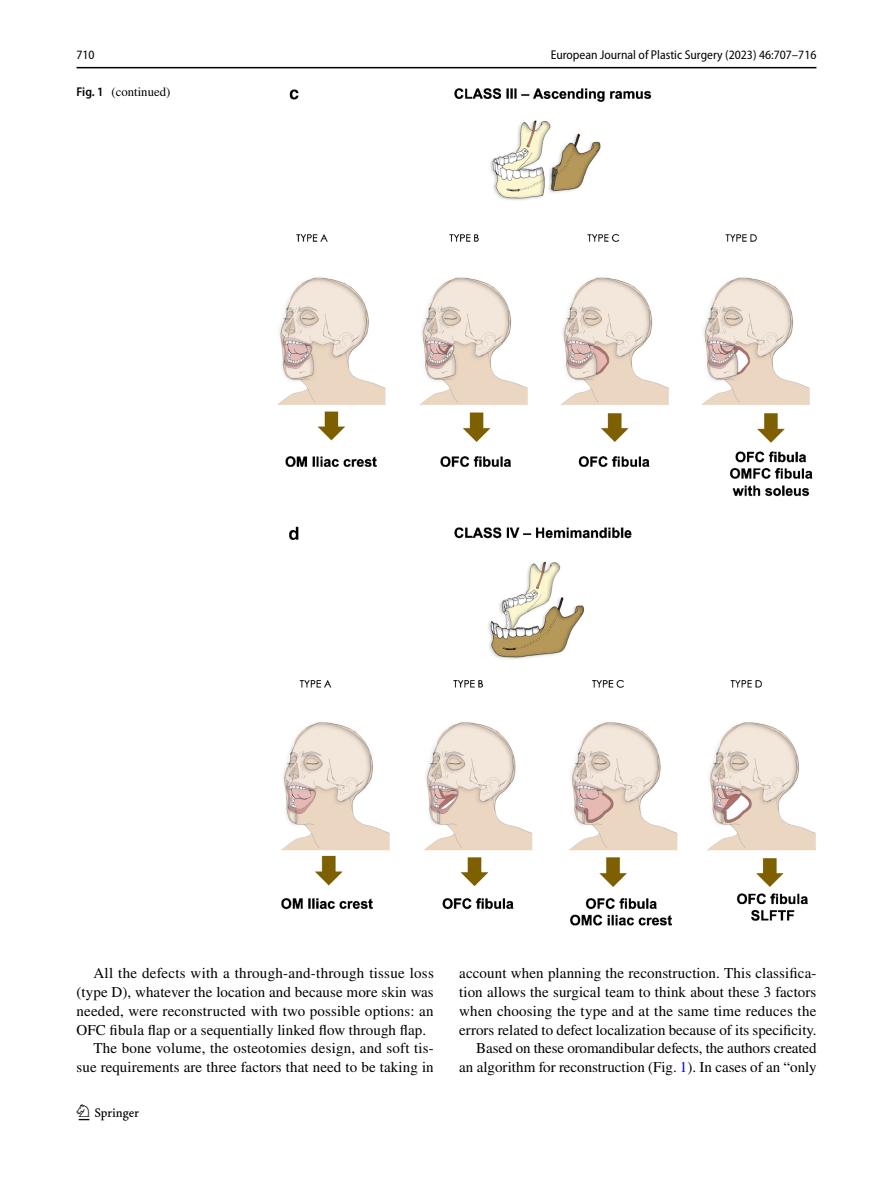
<style>
.page{position:relative;width:893px;height:1187px;background:#fff}
.page>*{position:absolute;margin:0;border:0;box-sizing:border-box;transform-origin:0 0}
.t1{font:22.5px "Springnew Regular 2";color:#000}
.t2{font:15px/18.8px "STIX";letter-spacing:.005em;color:#000;text-align:right}
.t3{font:semi-condensed 12.75px "Myriad Pro";color:#000}
.t4{font:12.75px "STIX";color:#000}
.s1{font-family:"Myriad Pro";font-weight:600;font-stretch:semi-condensed}
.s2{color:#00f}
</style>
<div class="page">
<hr style="left:77px;top:67px;width:739px;height:1px;background:#000">
<img style="left:277px;top:88px;width:539px;height:837px">
<p class="t3" style="left:77px;top:48px;width:20px">710</p>
<p class="t3" style="left:551px;top:48px;width:267px">European Journal of Plastic Surgery (2023) 46:707–716</p>
<p class="t4" style="left:77px;top:83px;width:95px"><span class="s1">Fig. 1</span> (continued)</p>
<p class="t2" style="left:94px;top:964px;width:342px">All the defects with a through-and-through tissue loss</p>
<p class="t2" style="left:77px;top:983px;width:359px">(type D), whatever the location and because more skin was</p>
<p class="t2" style="left:77px;top:1002px;width:359px">needed, were reconstructed with two possible options: an</p>
<p class="t2" style="left:77px;top:1021px;width:351px">OFC fibula flap or a sequentially linked flow through flap.</p>
<p class="t2" style="left:94px;top:1039px;width:342px">The bone volume, the osteotomies design, and soft tis-</p>
<p class="t2" style="left:77px;top:1058px;width:359px">sue requirements are three factors that need to be taking in</p>
<h1 class="t1" style="left:79px;top:1104px;width:62px">1 3</h1>
<p class="t2" style="left:459px;top:964px;width:359px">account when planning the reconstruction. This classifica&shy;tion allows the surgical team to think about these 3 factors when choosing the type and at the same time reduces the errors related to defect localization because of its specificity.<br>Based on these oromandibular defects, the authors created an algorithm for reconstruction (Fig. <span class="s2">1</span>). In cases of an “only</p>
</div>
